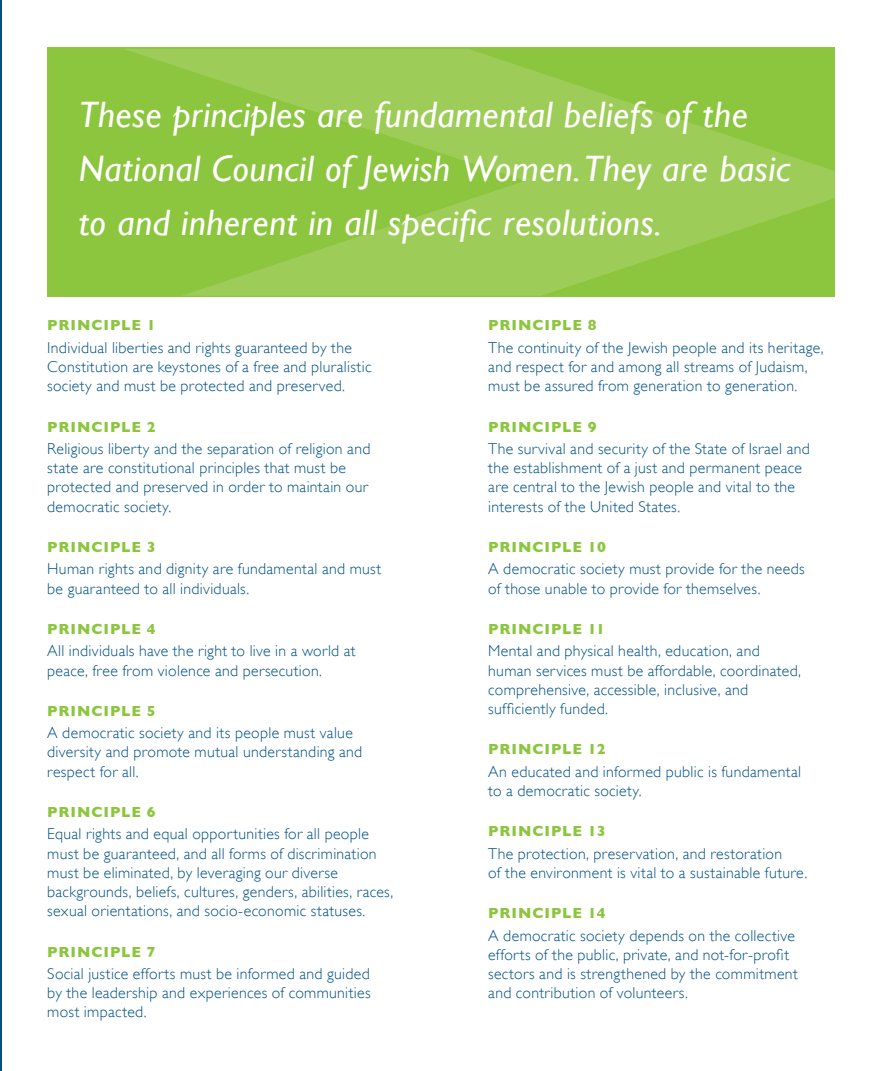
<style>
.page{position:relative;width:882px;height:1071px;background:#fff}
.page>*{position:absolute;margin:0;border:0;box-sizing:border-box;transform-origin:0 0}
.t1{font:italic 36.75px/54.2px "Gill Sans";letter-spacing:.015em;color:#fff}
.t2{font:300 15.75px/19.2px "Gill Sans";letter-spacing:.02em;color:#005187}
.t3{font:700 14.88px "Gill Sans";letter-spacing:.06em;color:#8bc63e}
</style>
<div class="page">
<div style="left:47px;top:47px;width:788px;height:250px;background:#8bc63e"></div>
<svg style="left:125px;top:49px;width:710px;height:247px"></svg>
<hr style="left:0;top:0;width:1px;height:1071px;background:#005187">
<h1 class="t1" style="left:79px;top:88px;width:713px">These principles are fundamental beliefs of the<br>National Council of Jewish Women. They are basic to and inherent in all specific resolutions.</h1>
<p class="t3" style="left:47px;top:317px;width:110px">PRINCIPLE 1</p>
<p class="t2" style="left:47px;top:338px;width:326px">Individual liberties and rights guaranteed by the<br>Constitution are keystones of a free and pluralistic society and must be protected and preserved.</p>
<p class="t3" style="left:47px;top:418px;width:110px">PRINCIPLE 2</p>
<p class="t2" style="left:47px;top:439px;width:325px">Religious liberty and the separation of religion and state are constitutional principles that must be protected and preserved in order to maintain our democratic society.</p>
<p class="t3" style="left:47px;top:538px;width:110px">PRINCIPLE 3</p>
<p class="t2" style="left:47px;top:560px;width:336px">Human rights and dignity are fundamental and must be guaranteed to all individuals.</p>
<p class="t3" style="left:47px;top:620px;width:110px">PRINCIPLE 4</p>
<p class="t2" style="left:47px;top:641px;width:310px">All individuals have the right to live in a world at peace, free from violence and persecution.</p>
<p class="t3" style="left:47px;top:702px;width:110px">PRINCIPLE 5</p>
<p class="t2" style="left:47px;top:723px;width:317px">A democratic society and its people must value diversity and promote mutual understanding and respect for all.</p>
<p class="t3" style="left:47px;top:803px;width:110px">PRINCIPLE 6</p>
<p class="t2" style="left:47px;top:824px;width:348px">Equal rights and equal opportunities for all people must be guaranteed, and all forms of discrimination must be eliminated, by leveraging our diverse backgrounds, beliefs, cultures, genders, abilities, races, sexual orientations, and socio-economic statuses.</p>
<p class="t3" style="left:47px;top:943px;width:110px">PRINCIPLE 7</p>
<p class="t2" style="left:47px;top:964px;width:325px;text-align:justify">Social justice efforts must be informed and guided by the leadership and experiences of communities most impacted.</p>
<p class="t3" style="left:488px;top:317px;width:110px">PRINCIPLE 8</p>
<p class="t2" style="left:488px;top:338px;width:337px">The continuity of the Jewish people and its heritage, and respect for and among all streams of Judaism, must be assured from generation to generation.</p>
<p class="t3" style="left:488px;top:418px;width:110px">PRINCIPLE 9</p>
<p class="t2" style="left:488px;top:439px;width:323px">The survival and security of the State of Israel and the establishment of a just and permanent peace are central to the Jewish people and vital to the interests of the United States.</p>
<p class="t3" style="left:488px;top:538px;width:119px">PRINCIPLE 10</p>
<p class="t2" style="left:488px;top:560px;width:318px">A democratic society must provide for the needs of those unable to provide for themselves.</p>
<p class="t3" style="left:488px;top:620px;width:118px">PRINCIPLE 11</p>
<p class="t2" style="left:488px;top:641px;width:314px">Mental and physical health, education, and human services must be affordable, coordinated, comprehensive, accessible, inclusive, and sufficiently funded.</p>
<p class="t3" style="left:488px;top:741px;width:119px">PRINCIPLE 12</p>
<p class="t2" style="left:488px;top:762px;width:314px">An educated and informed public is fundamental to a democratic society.</p>
<p class="t3" style="left:488px;top:822px;width:119px">PRINCIPLE 13</p>
<p class="t2" style="left:488px;top:844px;width:320px">The protection, preservation, and restoration<br>of the environment is vital to a sustainable future.</p>
<p class="t3" style="left:488px;top:904px;width:119px">PRINCIPLE 14</p>
<p class="t2" style="left:488px;top:926px;width:311px">A democratic society depends on the collective efforts of the public, private, and not-for-profit sectors and is strengthened by the commitment and contribution of volunteers.</p>
</div>
